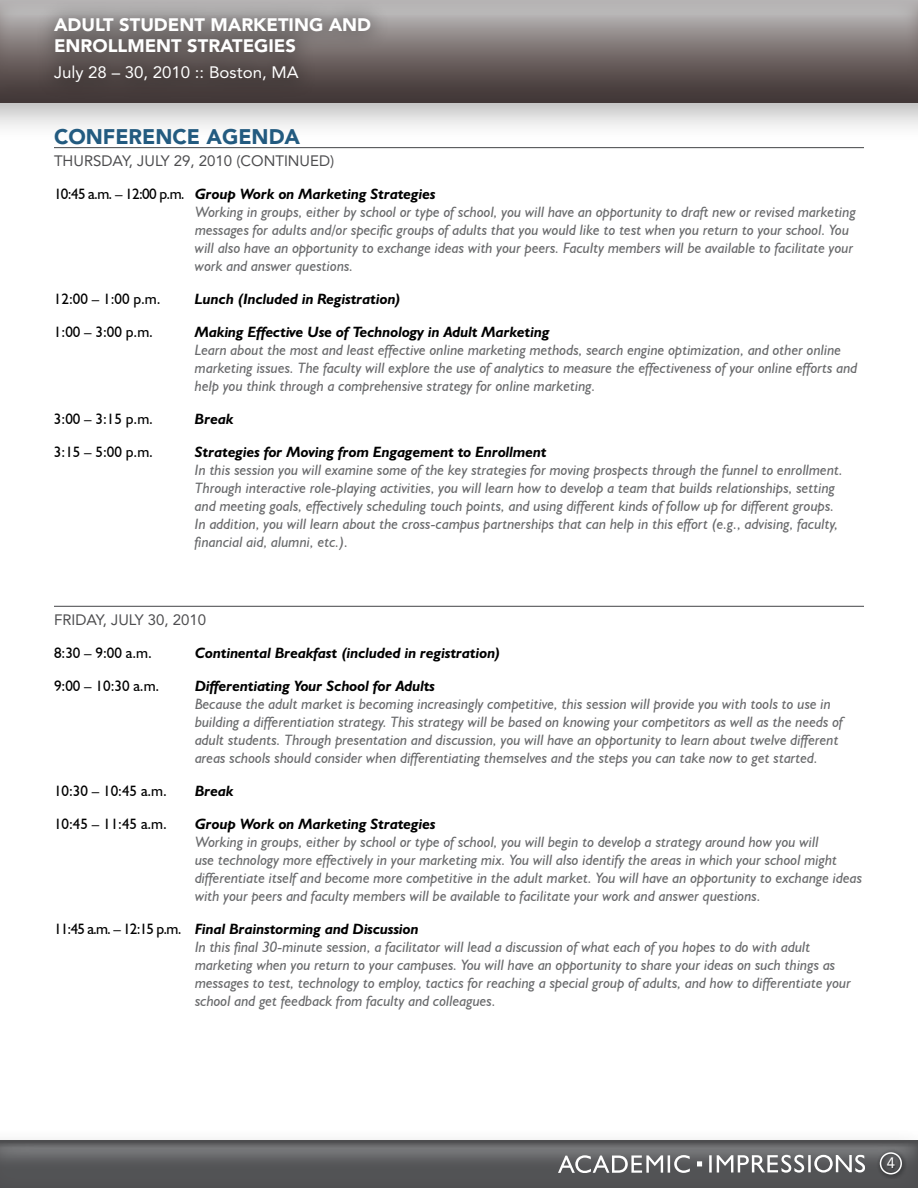
<style>
.page{position:relative;width:918px;height:1188px;background:#fff}
.page>*{position:absolute;margin:0;border:0;box-sizing:border-box;transform-origin:0 0}
.t1{font:900 21px "Avenir LT Std";color:#235b80}
.t2{font:900 18px/21px "Avenir LT Std";color:#fff}
.t3{font:16.5px "Avenir LT Std";color:#fff}
.t4{font:italic 15px/18px "Humanist 521 BT";color:#696a6c}
.t5{font:italic 700 15px "Humanist 521 BT";color:#000}
.t6{font:15px "Humanist 521 BT";color:#000}
.t7{font:15px "Avenir LT Std";color:#4d4d4f}
.t8{font:15px "Avenir LT Std";color:#fff}
.s1{font-style:normal;color:#000}
.s2{font-weight:700;color:#000}
</style>
<div class="page">
<div style="left:0;top:1125px;width:918px;height:63px;background:#000;opacity:.24"></div>
<div style="left:0;top:1141px;width:918px;height:47px;background:#4d4d4f"></div>
<div style="left:0;top:1143px;width:918px;height:45px;background:linear-gradient(to bottom,#727375,#47484a)"></div>
<svg style="left:697px;top:1161px;width:5px;height:5px"></svg>
<svg style="left:558px;top:1155px;width:132px;height:18px"></svg>
<hr style="left:709px;top:1155px;width:3px;height:18px;background:#fff">
<svg style="left:717px;top:1155px;width:87px;height:18px"></svg>
<hr style="left:808px;top:1155px;width:3px;height:17px;background:#fff">
<svg style="left:814px;top:1155px;width:51px;height:18px"></svg>
<div style="left:0;top:0;width:918px;height:141px;background:#000;opacity:.31"></div>
<div style="left:0;top:0;width:918px;height:102px;background:#433939"></div>
<div style="left:0;top:0;width:918px;height:95px;background:linear-gradient(to bottom,#c3c1c1,#3f3230)"></div>
<div style="left:32px;top:0;width:356px;height:100px;background:#000;opacity:.27"></div>
<div style="left:876px;top:1149px;width:31px;height:30px;background:#000;opacity:.75"></div>
<div style="left:880px;top:1152px;width:22px;height:22px;border:2px solid #fff;border-radius:50%"></div>
<div style="left:887px;top:1158px;width:10px;height:13px;background:#000;opacity:.43"></div>
<hr style="left:54px;top:147px;width:810px;height:1px;background:#58595b">
<hr style="left:54px;top:606px;width:810px;height:1px;background:#58595b">
<p class="t2" style="left:54px;top:14px;width:319px">ADULT STUDENT MARKETING AND<br>ENROLLMENT STRATEGIES</p>
<p class="t3" style="left:54px;top:62px;width:246px">JULY 28 – 30, 2010 :: BOSTON, MA</p>
<h1 class="t1" style="left:54px;top:124px;width:243px">CONFERENCE AGENDA</h1>
<p class="t7" style="left:54px;top:152px;width:245px">THURSDAY, JULY 29, 2010 (CONTINUED</p>
<p class="t7" style="left:330px;top:152px;width:6px">)</p>
<p class="t4" style="left:195px;top:185px;width:663px;text-indent:-141px"><span class="s1">10:45 a.m. – 12:00 p.m.</span> <span class="s2">Group Work on Marketing Strategies<br></span>Working in groups, either by school or type of school, you will have an opportunity to draft new or revised marketing messages for adults and/or specific groups of adults that you would like to test when you return to your school. You will also have an opportunity to exchange ideas with your peers. Faculty members will be available to facilitate your work and answer questions.</p>
<p class="t6" style="left:54px;top:290px;width:108px">12:00 – 1:00 p.m.</p>
<p class="t5" style="left:195px;top:290px;width:208px">Lunch (Included in Registration)</p>
<p class="t6" style="left:54px;top:323px;width:101px">1:00 – 3:00 p.m.</p>
<p class="t5" style="left:195px;top:323px;width:356px">Making Effective Use of Technology in Adult Marketing</p>
<p class="t4" style="left:195px;top:341px;width:664px">Learn about the most and least effective online marketing methods, search engine optimization, and other online marketing issues. The faculty will explore the use of analytics to measure the effectiveness of your online efforts and help you think through a comprehensive strategy for online marketing.</p>
<p class="t6" style="left:54px;top:410px;width:101px">3:00 – 3:15 p.m.</p>
<p class="t5" style="left:195px;top:410px;width:40px">Break</p>
<p class="t6" style="left:54px;top:443px;width:101px">3:15 – 5:00 p.m.</p>
<p class="t5" style="left:195px;top:443px;width:353px">Strategies for Moving from Engagement to Enrollment</p>
<p class="t4" style="left:195px;top:461px;width:649px">In this session you will examine some of the key strategies for moving prospects through the funnel to enrollment.<br>Through interactive role-playing activities, you will learn how to develop a team that builds relationships, setting and meeting goals, effectively scheduling touch points, and using different kinds of follow up for different groups.<br>In addition, you will learn about the cross-campus partnerships that can help in this effort (e.g., advising, faculty, financial aid, alumni, etc.).</p>
<p class="t7" style="left:54px;top:611px;width:154px">FRI DAY, JULY 30, 2010</p>
<p class="t6" style="left:54px;top:644px;width:99px">8:30 – 9:00 a.m.</p>
<p class="t5" style="left:195px;top:644px;width:307px">Continental Breakfast (included in registration)</p>
<p class="t6" style="left:54px;top:677px;width:107px">9:00 – 10:30 a.m.</p>
<p class="t5" style="left:195px;top:677px;width:242px">Differentiating Your School for Adults</p>
<p class="t4" style="left:195px;top:695px;width:650px">Because the adult market is becoming increasingly competitive, this session will provide you with tools to use in building a differentiation strategy. This strategy will be based on knowing your competitors as well as the needs of adult students. Through presentation and discussion, you will have an opportunity to learn about twelve different areas schools should consider when differentiating themselves and the steps you can take now to get started.</p>
<p class="t6" style="left:54px;top:782px;width:114px">10:30 – 10:45 a.m.</p>
<p class="t5" style="left:195px;top:782px;width:40px">Break</p>
<p class="t6" style="left:54px;top:815px;width:114px">10:45 – 11:45 a.m.</p>
<p class="t5" style="left:195px;top:815px;width:242px">Group Work on Marketing Strategies</p>
<p class="t4" style="left:195px;top:833px;width:669px">Working in groups, either by school or type of school, you will begin to develop a strategy around how you will<br>use technology more effectively in your marketing mix. You will also identify the areas in which your school might differentiate itself and become more competitive in the adult market. You will have an opportunity to exchange ideas with your peers and faculty members will be available to facilitate your work and answer questions.</p>
<p class="t4" style="left:195px;top:920px;width:658px;text-indent:-141px"><span class="s1">11:45 a.m. – 12:15 p.m.</span> <span class="s2">Final Brainstorming and Discussion<br></span>In this final 30-minute session, a facilitator will lead a discussion of what each of you hopes to do with adult marketing when you return to your campuses. You will have an opportunity to share your ideas on such things as messages to test, technology to employ, tactics for reaching a special group of adults, and how to differentiate your school and get feedback from faculty and colleagues.</p>
<p class="t8" style="left:887px;top:1154px;width:10px">4</p>
</div>
